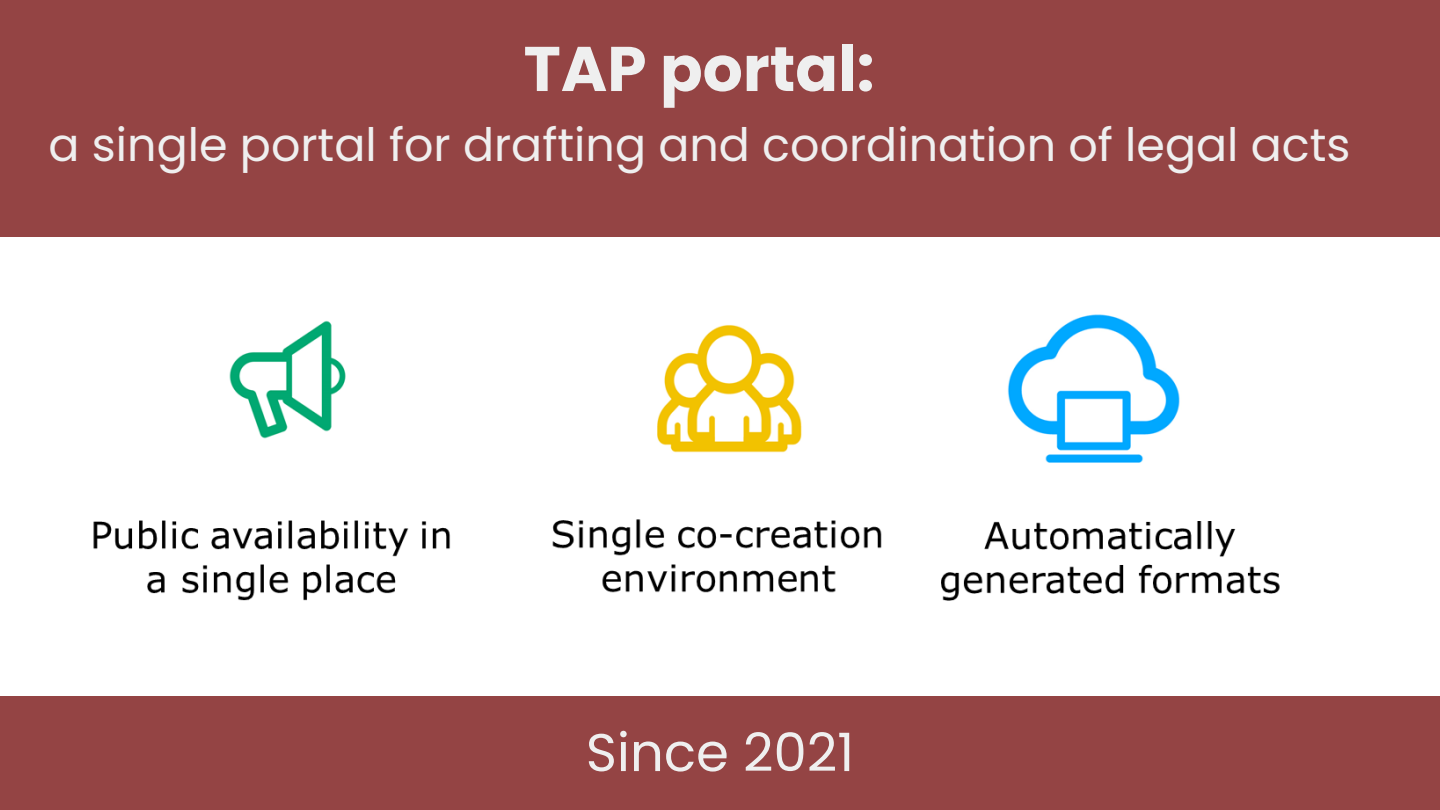
<style>
.page{position:relative;width:1440px;height:810px;background:#fff}
.page>*{position:absolute;margin:0;border:0;box-sizing:border-box;transform-origin:0 0}
.t1{font:700 63px "Poppins";color:#efefef}
.t2{font:53px "Poppins";color:#efefef}
.t3{font:46px "Poppins";color:#efefef}
</style>
<div class="page">
<div style="left:0;top:0;width:1440px;height:237px;background:#944444"></div>
<img style="left:93px;top:314px;width:1187px;height:287px">
<div style="left:0;top:696px;width:1440px;height:114px;background:#944444"></div>
<p class="t1" style="left:524px;top:25px;width:352px">TAP portal:</p>
<p class="t3" style="left:49px;top:112px;width:1304px">a single portal for drafting and coordination of legal acts</p>
<p class="t2" style="left:586px;top:715px;width:270px">Since 2021</p>
</div>
